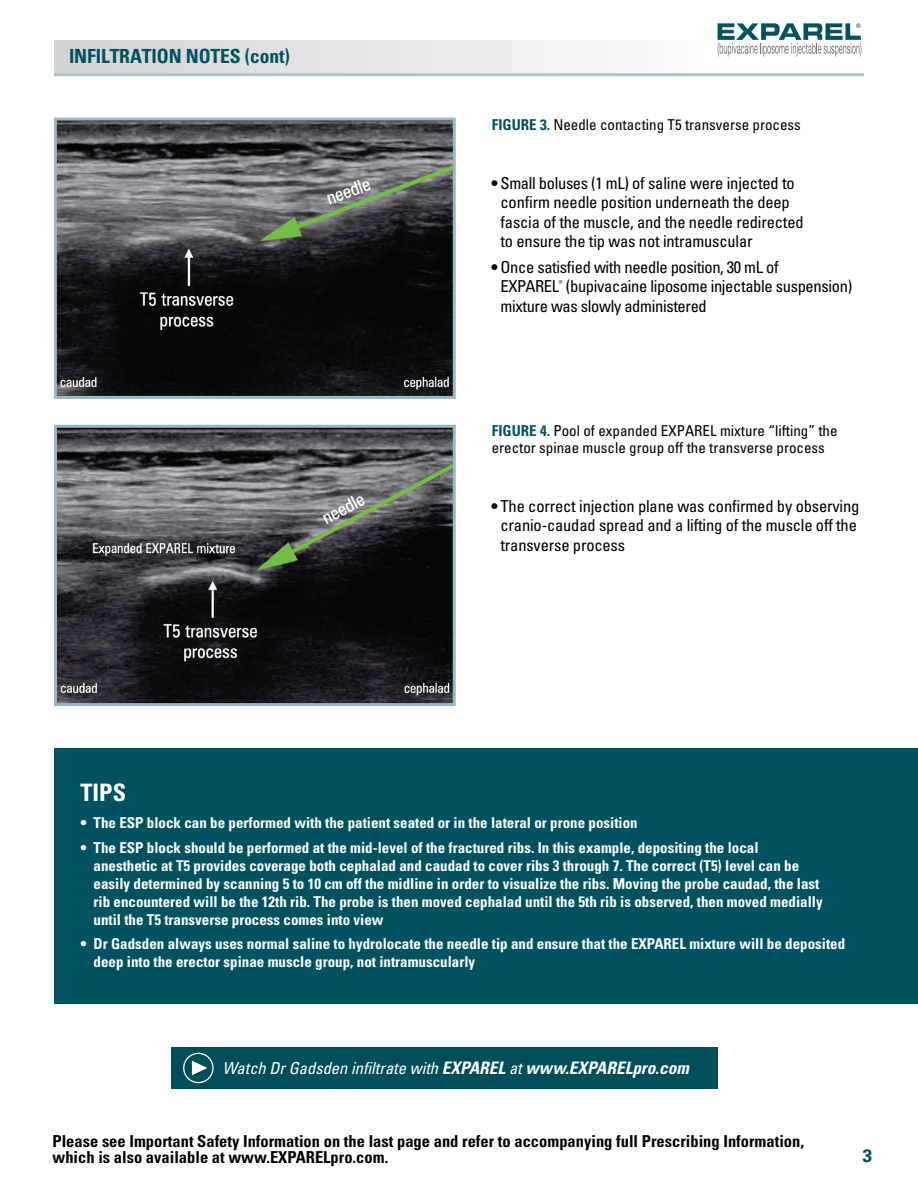
<style>
.page{position:relative;width:918px;height:1188px;background:#fff}
.page>*{position:absolute;margin:0;border:0;box-sizing:border-box;transform-origin:0 0}
.t1{font:700 condensed 24px "Univers LT Std";color:#fff}
.t2{font:700 condensed 19.5px "Univers LT Pro";letter-spacing:-.005em;color:#005261}
.t3{font:700 18px "Univers LT Std";color:#005261}
.t4{font:condensed 16.5px/19.5px "Univers LT Pro";letter-spacing:-.01em;color:#000}
.t5{font:700 condensed 16.5px/16.5px "Univers LT Pro";color:#000}
.t6{font:italic condensed 16.5px "Univers LT Std";color:#fff}
.t7{font:700 condensed 15px/18px "Univers LT Std";color:#fff}
.t8{font:condensed 15px/17.4px "Univers LT Pro";color:#000}
.s1{font-weight:700;color:#005261}
.s2{font-weight:700;font-size:17.25px}
</style>
<div class="page">
<img style="left:58px;top:429px;width:394px;height:273px">
<div style="left:54px;top:425px;width:402px;height:281px;border:3px solid #95b8c2"></div>
<img style="left:58px;top:122px;width:394px;height:273px">
<div style="left:54px;top:118px;width:402px;height:281px;border:3px solid #95b8c2"></div>
<div style="left:54px;top:41px;width:647px;height:32px;background:linear-gradient(to right,#d1d2d4,#fcfcfc)"></div>
<hr style="left:54px;top:73px;width:810px;height:3px;background:#abc6c9">
<div style="left:54px;top:748px;width:864px;height:256px;background:#005261"></div>
<svg style="left:718px;top:23px;width:143px;height:34px"></svg>
<div style="left:171px;top:1048px;width:547px;height:41px;background:#004f58"></div>
<div style="left:183px;top:1053px;width:31px;height:30px;border:1px solid #fff;border-radius:50%"></div>
<svg style="left:192px;top:1061px;width:15px;height:14px"></svg>
<h2 class="t2" style="left:69px;top:44px;width:222px">INFILTRATION NOTES (cont)</h2>
<p class="t8" style="left:492px;top:116px;width:311px"><span class="s1">FIGURE 3.</span> Needle contacting T5 transverse process</p>
<p class="t4" style="left:501px;top:173px;width:305px;text-indent:-9px">• Small boluses (1 mL) of saline were injected to confirm needle position underneath the deep fascia of the muscle, and the needle redirected to ensure the tip was not intramuscular</p>
<p class="t4" style="left:501px;top:257px;width:353px;text-indent:-9px">• Once satisfied with needle position, 30 mL of<br>EXPAREL<sup>®</sup> (bupivacaine liposome injectable suspension) mixture was slowly administered</p>
<p class="t8" style="left:492px;top:421px;width:347px"><span class="s1">FIGURE 4.</span> Pool of expanded EXPAREL mixture “lifting” the erector spinae muscle group off the transverse process</p>
<p class="t4" style="left:501px;top:495px;width:360px;text-indent:-9px">• The correct injection plane was confirmed by observing cranio-caudad spread and a lifting of the muscle off the transverse process</p>
<h1 class="t1" style="left:81px;top:778px;width:47px">TIPS</h1>
<p class="t7" style="left:81px;top:813px;width:559px">• The ESP block can be performed with the patient seated or in the lateral or prone position</p>
<p class="t7" style="left:94px;top:838px;width:731px;text-indent:-13px">• The ESP block should be performed at the mid-level of the fractured ribs. In this example, depositing the local anesthetic at T5 provides coverage both cephalad and caudad to cover ribs 3 through 7. The correct (T5) level can be easily determined by scanning 5 to 10 cm off the midline in order to visualize the ribs. Moving the probe caudad, the last rib encountered will be the 12th rib. The probe is then moved cephalad until the 5th rib is observed, then moved medially until the T5 transverse process comes into view</p>
<p class="t7" style="left:94px;top:935px;width:753px;text-indent:-13px">• Dr Gadsden always uses normal saline to hydrolocate the needle tip and ensure that the EXPAREL mixture will be deposited deep into the erector spinae muscle group, not intramuscularly</p>
<p class="t6" style="left:222px;top:1058px;width:468px">Watch Dr Gadsden infiltrate with <span class="s2">EXPAREL</span> at <span class="s2">www.EXPARELpro.com</span></p>
<p class="t5" style="left:52px;top:1133px;width:753px">Please see Important Safety Information on the last page and refer to accompanying full Prescribing Information, which is also available at www.EXPARELpro.com.</p>
<p class="t3" style="left:862px;top:1145px;width:12px">3</p>
</div>
